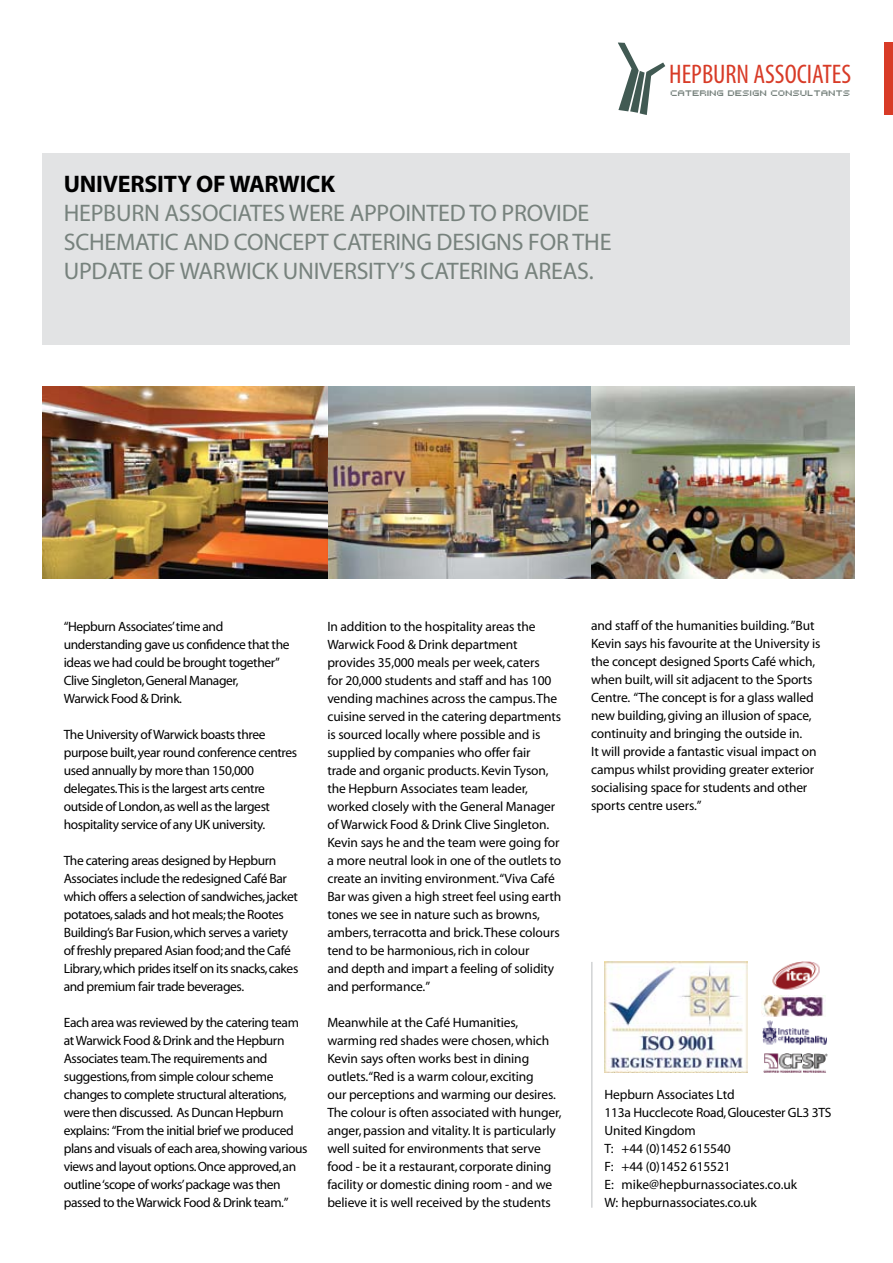
<style>
.page{position:relative;width:893px;height:1263px;background:#fff}
.page>*{position:absolute;margin:0;border:0;box-sizing:border-box;transform-origin:0 0}
.t1{font:condensed 27px "Myriad Pro";color:#d83b27}
.t2{font:24px "Myriad";letter-spacing:-.01em;color:#77827d}
.t3{font:700 24px "Myriad";color:#000}
.t4{font:13.5px/18px "Myriad";letter-spacing:-.01em;color:#000}
.t5{font:13.5px/18px "Myriad";letter-spacing:-.03em;color:#000}
.t6{font:9px "Kroeger 0853";color:#77827d;scale:1.09 1}
</style>
<div class="page">
<div style="left:43px;top:153px;width:807px;height:191px;background:#e2e3e4"></div>
<svg style="left:618px;top:43px;width:47px;height:72px"></svg>
<div style="left:884px;top:43px;width:9px;height:72px;background:#d83b27"></div>
<img style="left:327px;top:387px;width:264px;height:191px">
<img style="left:591px;top:387px;width:264px;height:191px">
<img style="left:43px;top:387px;width:284px;height:191px">
<img style="left:761px;top:995px;width:64px;height:22px">
<img style="left:772px;top:961px;width:48px;height:29px">
<img style="left:763px;top:1053px;width:64px;height:19px">
<img style="left:763px;top:1021px;width:64px;height:24px">
<img style="left:605px;top:961px;width:143px;height:111px">
<hr style="left:591px;top:962px;width:2px;height:246px;background:#d1d3d4">
<h2 class="t3" style="left:64px;top:172px;width:30px">UNIVERSIT</h2>
<h2 class="t3" style="left:177px;top:172px;width:87px">Y OF WARWIC</h2>
<h2 class="t3" style="left:320px;top:172px;width:16px">K</h2>
<h2 class="t2" style="left:64px;top:201px;width:30px">Hepburn</h2>
<h2 class="t2" style="left:164px;top:201px;width:28px">Associates</h2>
<h2 class="t2" style="left:289px;top:201px;width:15px">were</h2>
<h2 class="t2" style="left:350px;top:201px;width:14px">appointed</h2>
<h2 class="t2" style="left:469px;top:201px;width:46px">to provide</h2>
<h2 class="t2" style="left:64px;top:230px;width:14px">schematic</h2>
<h2 class="t2" style="left:183px;top:230px;width:16px">and</h2>
<h2 class="t2" style="left:234px;top:230px;width:15px">concept</h2>
<h2 class="t2" style="left:333px;top:230px;width:14px">catering</h2>
<h2 class="t2" style="left:437px;top:230px;width:14px">designs</h2>
<h2 class="t2" style="left:528px;top:230px;width:14px">for</h2>
<h2 class="t2" style="left:573px;top:230px;width:14px">the</h2>
<h2 class="t2" style="left:64px;top:259px;width:14px">update</h2>
<h2 class="t2" style="left:148px;top:259px;width:65px">of Warwick</h2>
<h2 class="t2" style="left:283px;top:259px;width:28px">University</h2>
<h2 class="t2" style="left:399px;top:259px;width:35px">’s catering</h2>
<h2 class="t2" style="left:524px;top:259px;width:14px">areas</h2>
<h2 class="t2" style="left:589px;top:259px;width:6px">.</h2>
<h1 class="t1" style="left:669px;top:58px;width:184px">HEPBURN ASSOCIATES</h1>
<p class="t6" style="left:671px;top:87px;width:167px">CATERING DESIGN CONSULTANTS</p>
<p class="t5" style="left:64px;top:618px;width:227px">“Hepburn Associates’ time and understanding gave us confidence that the ideas we had could be brought together” Clive Singleton, General Manager,<br>Warwick Food &amp; Drink.</p>
<p class="t5" style="left:64px;top:726px;width:235px">The University of Warwick boasts three purpose built, year round conference centres used annually by more than 150,000 delegates.This is the largest arts centre outside of London, as well as the largest hospitality service of any UK university.</p>
<p class="t5" style="left:64px;top:852px;width:236px">The catering areas designed by Hepburn Associates include the redesigned Café Bar which offers a selection of sandwiches, jacket potatoes, salads and hot meals; the Rootes Building’s Bar Fusion, which serves a variety of freshly prepared Asian food; and the Café Library, which prides itself on its snacks, cakes and premium fair trade beverages.</p>
<p class="t5" style="left:64px;top:1014px;width:245px">Each area was reviewed by the catering team at Warwick Food &amp; Drink and the Hepburn Associates team.The requirements and suggestions, from simple colour scheme changes to complete structural alterations, were then discussed. As Duncan Hepburn explains: “From the initial brief we produced plans and visuals of each area, showing various views and layout options. Once approved, an outline ‘scope of works’ package was then passed to the Warwick Food &amp; Drink team.”</p>
<p class="t4" style="left:327px;top:618px;width:235px">In addition to the hospitality areas the Warwick Food &amp; Drink department provides 35,000 meals per week, caters<br>for 20,000 students and staff and has 100 vending machines across the campus. The cuisine served in the catering departments is sourced locally where possible and is supplied by companies who offer fair trade and organic products. Kevin Tyson, the Hepburn Associates team leader, worked closely with the General Manager of Warwick Food &amp; Drink Clive Singleton.<br>Kevin says he and the team were going for a more neutral look in one of the outlets to create an inviting environment.“Viva Café Bar was given a high street feel using earth tones we see in nature such as browns, ambers, terracotta and brick. These colours tend to be harmonious, rich in colour<br>and depth and impart a feeling of solidity and performance.”</p>
<p class="t4" style="left:327px;top:1014px;width:236px">Meanwhile at the Café Humanities, warming red shades were chosen, which Kevin says often works best in dining outlets.“Red is a warm colour, exciting<br>our perceptions and warming our desires.<br>The colour is often associated with hunger, anger, passion and vitality. It is particularly well suited for environments that serve food - be it a restaurant, corporate dining facility or domestic dining room - and we believe it is well received by the students</p>
<p class="t4" style="left:591px;top:617px;width:231px">and staff of the humanities building. ”But Kevin says his favourite at the University is the concept designed Sports Café which, when built, will sit adjacent to the Sports Centre. “The concept is for a glass walled new building, giving an illusion of space, continuity and bringing the outside in.<br>It will provide a fantastic visual impact on campus whilst providing greater exterior socialising space for students and other sports centre users.”</p>
<p class="t4" style="left:605px;top:1086px;width:228px">Hepburn Associates Ltd<br>113a Hucclecote Road, Gloucester GL3 3TS<br>United Kingdom<br>T: +44 (0)1452 615540<br>F: +44 (0)1452 615521<br>E: mike@hepburnassociates.co.uk<br>W: hepburnassociates.co.uk</p>
</div>
